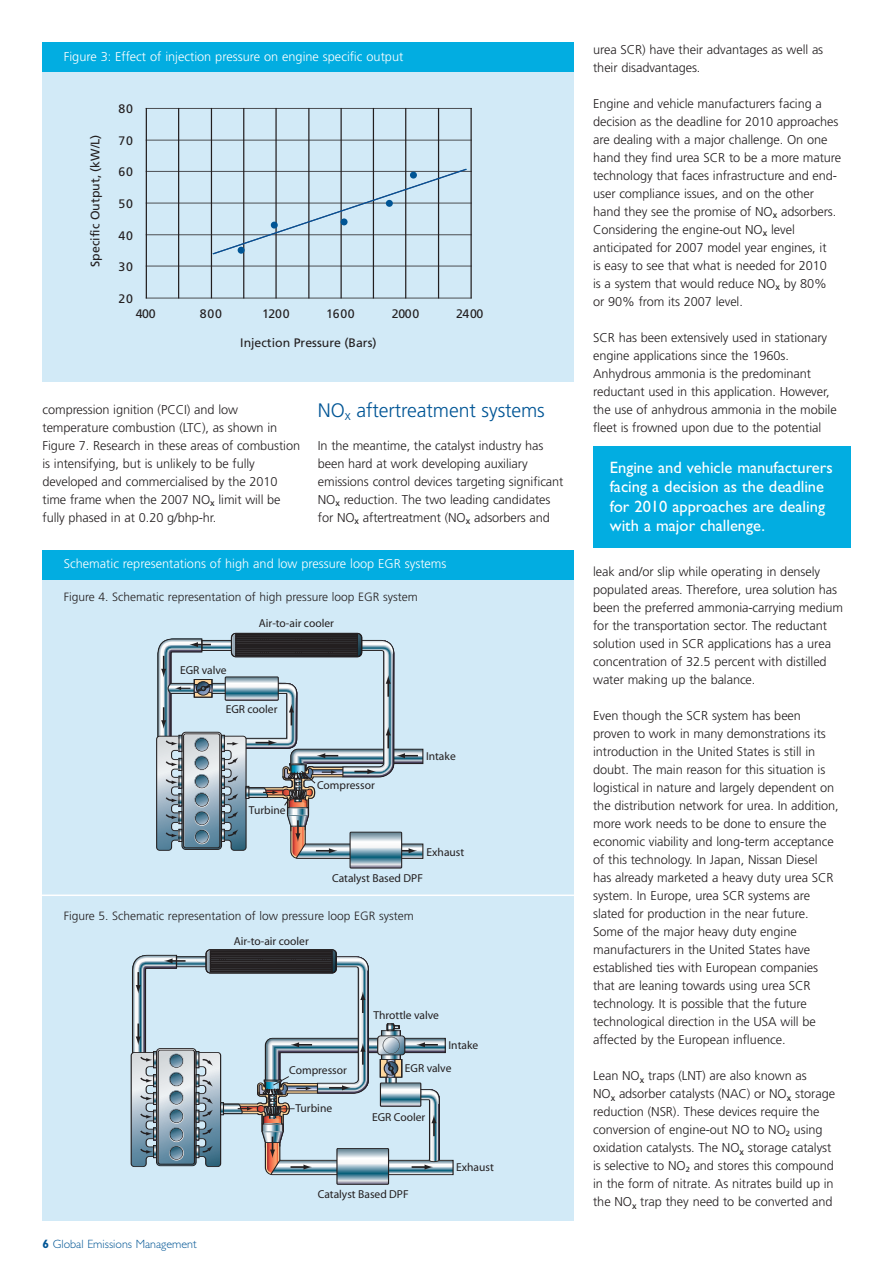
<style>
.page{position:relative;width:893px;height:1263px;background:#fff}
.page>*{position:absolute;margin:0;border:0;box-sizing:border-box;transform-origin:0 0}
.t1{font:300 19.5px "Frutiger";letter-spacing:-.005em;color:#005595}
.t2{font:16.5px/19.5px "Gill Sans";color:#fff}
.t3{font:300 12.75px/18px "Frutiger";letter-spacing:-.005em;color:#231f20}
.t4{font:300 12.75px "Frutiger";color:#fff}
.t5{font:12.3px "Frutiger";color:#231f20}
.t6{font:300 12px "Frutiger";color:#231f20}
.t7{font:300 12px "Gill Sans";color:#005595}
.t8{font:11.55px "Myriad";color:#231f20}
.s1{font-weight:700}
</style>
<div class="page">
<div style="left:43px;top:43px;width:531px;height:339px;background:#d2eaf7"></div>
<hr style="left:146px;top:266px;width:325px;height:1px;background:#231f20">
<hr style="left:146px;top:235px;width:325px;height:1px;background:#231f20">
<hr style="left:146px;top:203px;width:325px;height:1px;background:#231f20">
<hr style="left:146px;top:171px;width:325px;height:1px;background:#231f20">
<hr style="left:146px;top:140px;width:325px;height:1px;background:#231f20">
<hr style="left:146px;top:108px;width:325px;height:1px;background:#231f20">
<hr style="left:178px;top:108px;width:1px;height:190px;background:#231f20">
<hr style="left:243px;top:108px;width:1px;height:190px;background:#231f20">
<hr style="left:309px;top:108px;width:1px;height:190px;background:#231f20">
<hr style="left:373px;top:108px;width:1px;height:190px;background:#231f20">
<hr style="left:438px;top:108px;width:1px;height:190px;background:#231f20">
<hr style="left:211px;top:108px;width:1px;height:190px;background:#231f20">
<hr style="left:276px;top:108px;width:1px;height:190px;background:#231f20">
<hr style="left:341px;top:108px;width:1px;height:190px;background:#231f20">
<hr style="left:405px;top:108px;width:1px;height:190px;background:#231f20">
<hr style="left:471px;top:108px;width:1px;height:190px;background:#231f20">
<hr style="left:146px;top:298px;width:325px;height:1px;background:#231f20">
<hr style="left:146px;top:108px;width:1px;height:190px;background:#231f20">
<svg style="left:212px;top:168px;width:256px;height:87px"></svg>
<div style="left:410px;top:172px;width:7px;height:7px;background:#005595;border-radius:50%"></div>
<div style="left:386px;top:200px;width:7px;height:7px;background:#005595;border-radius:50%"></div>
<div style="left:341px;top:218px;width:7px;height:7px;background:#005595;border-radius:50%"></div>
<div style="left:43px;top:562px;width:531px;height:658px;background:#d2eaf7"></div>
<div style="left:206px;top:949px;width:131px;height:24px;border:1px solid #231f20;border-radius:4px"></div>
<svg style="left:337px;top:1148px;width:52px;height:36px"></svg>
<div style="left:337px;top:1148px;width:52px;height:36px;border:1px solid #231f20"></div>
<svg style="left:131px;top:950px;width:323px;height:225px"></svg>
<div style="left:593px;top:446px;width:257px;height:101px;background:#02ade1"></div>
<div style="left:43px;top:43px;width:531px;height:29px;background:#02ade1"></div>
<div style="left:43px;top:550px;width:531px;height:29px;background:#02ade1"></div>
<hr style="left:24px;top:894px;width:561px;height:2px;background:#fff">
<svg style="left:350px;top:832px;width:52px;height:36px"></svg>
<div style="left:350px;top:832px;width:52px;height:36px;border:1px solid #231f20"></div>
<svg style="left:156px;top:633px;width:267px;height:226px"></svg>
<p class="t4" style="left:64px;top:51px;width:341px">Figure 3: Effect of injection pressure on engine specific output</p>
<p class="t5" style="left:90px;top:267px;width:134px;rotate:-90deg">Specific Output (kW/L)</p>
<p class="t5" style="left:119px;top:104px;width:16px">80</p>
<p class="t5" style="left:119px;top:136px;width:16px">70</p>
<p class="t5" style="left:119px;top:167px;width:16px">60</p>
<p class="t5" style="left:119px;top:199px;width:16px">50</p>
<p class="t5" style="left:119px;top:231px;width:16px">40</p>
<p class="t5" style="left:119px;top:262px;width:16px">30</p>
<p class="t5" style="left:119px;top:294px;width:16px">20</p>
<p class="t5" style="left:136px;top:309px;width:21px">400</p>
<p class="t5" style="left:200px;top:309px;width:23px">800</p>
<p class="t5" style="left:262px;top:309px;width:29px">1200</p>
<p class="t5" style="left:326px;top:309px;width:30px">1600</p>
<p class="t5" style="left:392px;top:309px;width:29px">2000</p>
<p class="t5" style="left:456px;top:309px;width:29px">2400</p>
<p class="t5" style="left:244px;top:338px;width:134px">njection Pressure (Bars)</p>
<p class="t3" style="left:43px;top:402px;width:259px">compression ignition (PCCI) and low temperature combustion (LTC), as shown in Figure 7. Research in these areas of combustion is intensifying, but is unlikely to be fully developed and commercialised by the 2010 time frame when the 2007 NO<sub>x</sub> limit will be fully phased in at 0.20 g/bhp-hr.</p>
<h1 class="t1" style="left:318px;top:403px;width:229px">NO<sub>x</sub> aftertreatment systems</h1>
<p class="t3" style="left:318px;top:438px;width:247px">In the meantime, the catalyst industry has been hard at work developing auxiliary emissions control devices targeting significant NO<sub>x</sub> reduction. The two leading candidates for NO<sub>x</sub> aftertreatment (NO<sub>x</sub> adsorbers and</p>
<p class="t4" style="left:64px;top:558px;width:384px">Schematic representations of high and low pressure loop EGR systems</p>
<p class="t6" style="left:64px;top:592px;width:356px">Figure 4. Schematic representation of high pressure loop EGR system</p>
<p class="t8" style="left:259px;top:619px;width:77px">Air-to-ai cooler</p>
<p class="t8" style="left:180px;top:665px;width:48px">EGR valve</p>
<p class="t8" style="left:226px;top:705px;width:53px">EGR cooler</p>
<p class="t8" style="left:249px;top:805px;width:38px">Turbine</p>
<p class="t8" style="left:317px;top:781px;width:59px">Compressor</p>
<p class="t8" style="left:429px;top:752px;width:28px">ntake</p>
<p class="t8" style="left:427px;top:847px;width:39px">Exhaust</p>
<p class="t8" style="left:332px;top:873px;width:92px">Catalyst Based DPF</p>
<p class="t6" style="left:64px;top:911px;width:352px">Figure 5. Schematic representation of low pressure loop EGR system</p>
<p class="t8" style="left:234px;top:937px;width:77px">Air-to-ai cooler</p>
<p class="t8" style="left:289px;top:1066px;width:59px">Compressor</p>
<p class="t8" style="left:295px;top:1104px;width:38px">Turbine</p>
<p class="t8" style="left:373px;top:1010px;width:67px">Thro tle valve</p>
<p class="t8" style="left:451px;top:1041px;width:28px">ntake</p>
<p class="t8" style="left:405px;top:1064px;width:48px">EGR valve</p>
<p class="t8" style="left:372px;top:1112px;width:55px">EGR Cooler</p>
<p class="t8" style="left:456px;top:1163px;width:39px">Exhaust</p>
<p class="t7" style="left:43px;top:1239px;width:156px"><span class="s1">6</span> Global Emissions Management</p>
<p class="t8" style="left:318px;top:1190px;width:92px">Catalyst Based DPF</p>
<p class="t3" style="left:593px;top:42px;width:232px">urea SCR) have their advantages as well as their disadvantages.</p>
<p class="t3" style="left:593px;top:96px;width:250px">Engine and vehicle manufacturers facing a decision as the deadline for 2010 approaches are dealing with a major challenge. On one hand they find urea SCR to be a more mature technology that faces infrastructure and end&shy;user compliance issues, and on the other hand they see the promise of NO<sub>x</sub> adsorbers.<br>Considering the engine-out NO<sub>x</sub> level anticipated for 2007 model year engines, it<br>is easy to see that what is needed for 2010<br>is a system that would reduce NO<sub>x</sub> by 80% or 90% from its 2007 level.</p>
<p class="t3" style="left:593px;top:330px;width:245px">SCR has been extensively used in stationary engine applications since the 1960s.<br>Anhydrous ammonia is the predominant reductant used in this application. However, the use of anhydrous ammonia in the mobile fleet is frowned upon due to the potential</p>
<p class="t2" style="left:610px;top:459px;width:224px">Engine and vehicle manufacturers facing a decision as the deadline for 2010 approaches are dealing with a major challenge.</p>
<p class="t3" style="left:593px;top:564px;width:252px">leak and/or slip while operating in densely populated areas. Therefore, urea solution has been the preferred ammonia-carrying medium for the transportation sector. The reductant solution used in SCR applications has a urea concentration of 32.5 percent with distilled water making up the balance.</p>
<p class="t3" style="left:593px;top:708px;width:247px">Even though the SCR system has been proven to work in many demonstrations its introduction in the United States is still in doubt. The main reason for this situation is logistical in nature and largely dependent on the distribution network for urea. In addition, more work needs to be done to ensure the economic viability and long-term acceptance of this technology. In Japan, Nissan Diesel has already marketed a heavy duty urea SCR system. In Europe, urea SCR systems are slated for production in the near future.<br>Some of the major heavy duty engine manufacturers in the United States have established ties with European companies that are leaning towards using urea SCR technology. It is possible that the future technological direction in the USA will be affected by the European influence.</p>
<p class="t3" style="left:593px;top:1068px;width:243px">Lean NO<sub>x</sub> traps (LNT) are also known as<br>NO<sub>x</sub> adsorber catalysts (NAC) or NO<sub>x</sub> storage reduction (NSR). These devices require the conversion of engine-out NO to NO<sub>2</sub> using oxidation catalysts. The NO<sub>x</sub> storage catalyst is selective to NO<sub>2</sub> and stores this compound in the form of nitrate. As nitrates build up in the NO<sub>x</sub> trap they need to be converted and</p>
</div>
